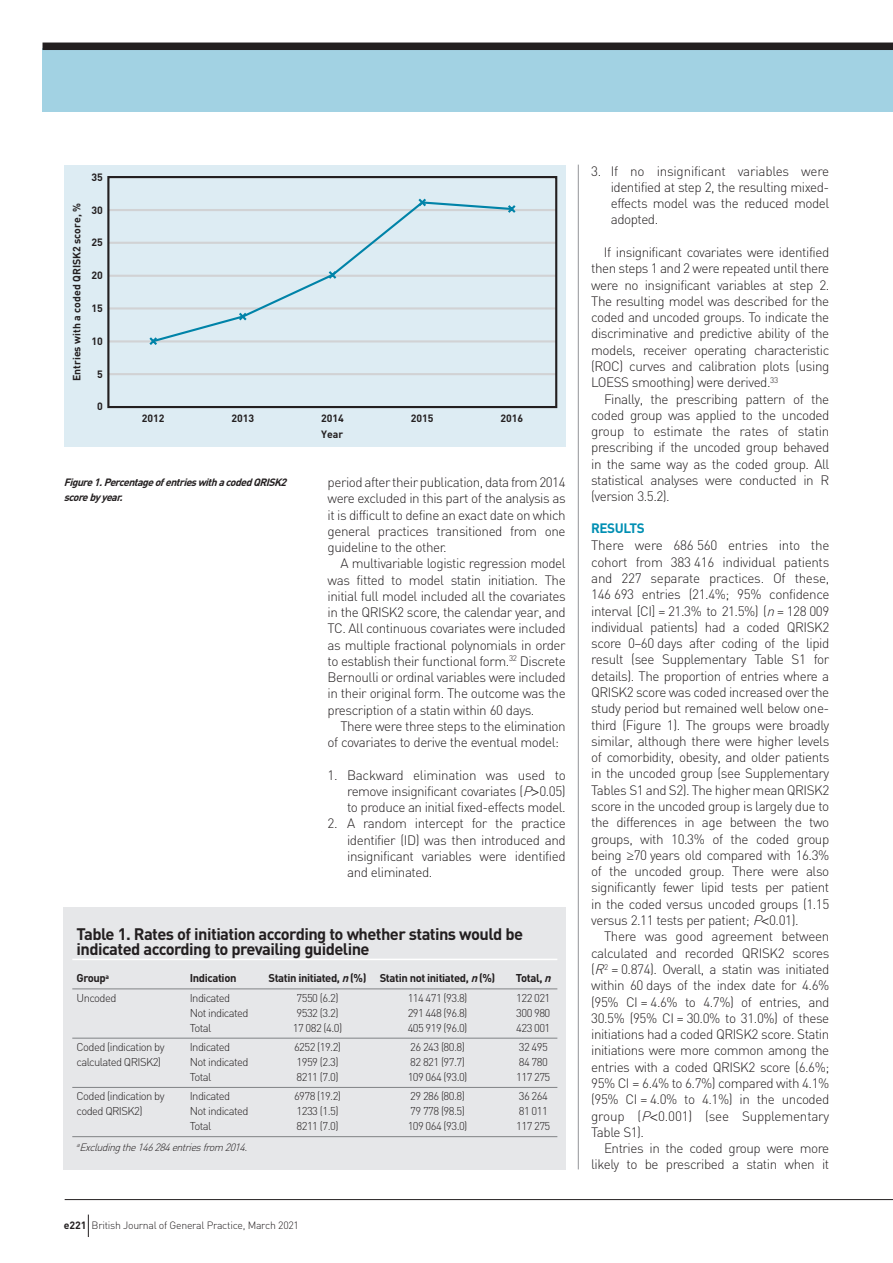
<style>
.page{position:relative;width:893px;height:1263px;background:#fff}
.page>*{position:absolute;margin:0;border:0;box-sizing:border-box;transform-origin:0 0}
.t1{font:700 16.5px/15px "DIN";letter-spacing:-.035em;color:#231f20}
.t2{font:300 13.5px/16.4px "DIN";letter-spacing:-.035em;color:#231f20;text-align:justify}
.t3{font:700 13.5px "DIN";letter-spacing:-.035em;color:#008fb3}
.t4{font:300 11.25px "DIN";letter-spacing:-.05em;color:#231f20}
.t5{font:700 11.25px "DIN";letter-spacing:-.035em;color:#231f20}
.t6{font:700 10.5px "DIN";color:#231f20}
.t7{font:italic 700 10.5px/15px "DIN";color:#231f20}
.t8{font:300 10.5px "DIN";letter-spacing:-.025em;color:#231f20}
.t9{font:italic 300 10.5px "DIN";color:#231f20}
.s1{font-style:italic}
.s2{font-family:"Helvetica"}
.s3{font-weight:700}
</style>
<div class="page">
<div style="left:43px;top:48px;width:850px;height:64px;background:#a2d2e3"></div>
<div style="left:43px;top:43px;width:850px;height:7px;background:#231f20"></div>
<hr style="left:578px;top:165px;width:1px;height:1004px;background:#939598">
<div style="left:64px;top:165px;width:502px;height:281px;background:#ddecf3"></div>
<hr style="left:108px;top:373px;width:448px;height:2px;background:#d1d2d4">
<hr style="left:108px;top:340px;width:448px;height:2px;background:#d1d2d4">
<hr style="left:108px;top:307px;width:448px;height:2px;background:#d1d2d4">
<hr style="left:108px;top:275px;width:448px;height:2px;background:#d1d2d4">
<hr style="left:108px;top:242px;width:448px;height:2px;background:#d1d2d4">
<hr style="left:108px;top:209px;width:448px;height:2px;background:#d1d2d4">
<div style="left:107px;top:176px;width:450px;height:232px;border:2px solid #231f20"></div>
<svg style="left:147px;top:198px;width:371px;height:147px"></svg>
<div style="left:64px;top:907px;width:502px;height:262px;background:#e6e7e9"></div>
<hr style="left:72px;top:959px;width:485px;height:1px;background:#fff">
<hr style="left:72px;top:988px;width:485px;height:1px;background:#808285">
<hr style="left:72px;top:1038px;width:485px;height:1px;background:#808285">
<hr style="left:72px;top:1087px;width:485px;height:1px;background:#808285">
<hr style="left:72px;top:1136px;width:485px;height:1px;background:#808285">
<svg style="left:88px;top:1214px;width:1px;height:23px"></svg>
<hr style="left:65px;top:1199px;width:828px;height:1px;background:#231f20">
<p class="t6" style="left:70px;top:381px;width:179px;rotate:-90deg">Entries with a coded QRISK2 score, %</p>
<p class="t6" style="left:92px;top:170px;width:13px">35</p>
<p class="t6" style="left:92px;top:203px;width:13px">30</p>
<p class="t6" style="left:92px;top:236px;width:13px">25</p>
<p class="t6" style="left:92px;top:268px;width:13px">20</p>
<p class="t6" style="left:92px;top:301px;width:13px">15</p>
<p class="t6" style="left:92px;top:334px;width:13px">10</p>
<p class="t6" style="left:97px;top:367px;width:7px">5</p>
<p class="t6" style="left:97px;top:400px;width:7px">0</p>
<p class="t6" style="left:142px;top:411px;width:24px">2012</p>
<p class="t6" style="left:231px;top:411px;width:24px">2013</p>
<p class="t6" style="left:321px;top:411px;width:24px">2014</p>
<p class="t6" style="left:411px;top:411px;width:24px">2015</p>
<p class="t6" style="left:500px;top:411px;width:24px">2016</p>
<p class="t6" style="left:321px;top:427px;width:24px">Year</p>
<p class="t7" style="left:64px;top:474px;width:227px">Figure1.PercentageofentrieswithacodedQRISK2 scoreby year.</p>
<p class="t2" style="left:328px;top:474px;width:240px">period after their publication, data from 2014 were excluded in this part of the analysis as it is difficult to define an exact date on which general practices transitioned from one guideline to the other.</p>
<p class="t2" style="left:328px;top:555px;width:240px;text-indent:13px">A multivariable logistic regression model was fitted to model statin initiation. The initial full model included all the covariates in the QRISK2 score, the calendar year, and TC. All continuous covariates were included as multiple fractional polynomials in order to establish their functional form.<sup>32</sup> Discrete Bernoulli or ordinal variables were included in their original form. The outcome was the prescription of a statin within 60 days.</p>
<p class="t2" style="left:328px;top:718px;width:240px;text-indent:13px">There were three steps to the elimination of covariates to derive the eventual model:</p>
<p class="t2" style="left:347px;top:766px;width:220px;text-indent:-19px">1. Backward elimination was used to remove insignificant covariates (<span class="s1">P</span><span class="s2">&gt;</span>0.05) to produce an initial fixed-effects model.</p>
<p class="t2" style="left:347px;top:815px;width:220px;text-indent:-19px">2. A random intercept for the practice identifier (ID) was then introduced and insignificant variables were identified and eliminated.</p>
<p class="t1" style="left:77px;top:925px;width:448px">Table 1. Rates of initiation according to whether statins would be indicated according to prevailing guideline</p>
<p class="t5" style="left:77px;top:971px;width:34px">Group<sup>a</sup></p>
<p class="t5" style="left:190px;top:971px;width:48px">Indication</p>
<p class="t5" style="left:268px;top:971px;width:228px">Statin initiated, <span class="s1">n</span>(%) Statin not initiated, <span class="s1">n</span>(%)</p>
<p class="t5" style="left:516px;top:971px;width:40px">Total, <span class="s1">n</span></p>
<p class="t4" style="left:77px;top:990px;width:41px">Uncoded</p>
<p class="t4" style="left:190px;top:990px;width:42px">Indicated</p>
<p class="t4" style="left:297px;top:990px;width:43px">7550 (6.2)</p>
<p class="t4" style="left:408px;top:990px;width:61px">114 471 (93.8)</p>
<p class="t4" style="left:516px;top:990px;width:36px">122 021</p>
<p class="t4" style="left:190px;top:1005px;width:60px">Not indicated</p>
<p class="t4" style="left:297px;top:1005px;width:43px">9532 (3.2)</p>
<p class="t4" style="left:408px;top:1005px;width:61px">291 448 (96.8)</p>
<p class="t4" style="left:516px;top:1005px;width:36px">300 980</p>
<p class="t4" style="left:190px;top:1020px;width:23px">Total</p>
<p class="t4" style="left:293px;top:1020px;width:51px">17 082 (4.0)</p>
<p class="t4" style="left:408px;top:1020px;width:61px">405 919 (96.0)</p>
<p class="t4" style="left:516px;top:1020px;width:36px">423 001</p>
<p class="t4" style="left:77px;top:1040px;width:90px">Coded (indication by</p>
<p class="t4" style="left:190px;top:1040px;width:42px">Indicated</p>
<p class="t4" style="left:294px;top:1040px;width:49px">6252 (19.2)</p>
<p class="t4" style="left:410px;top:1040px;width:56px">26 243 (80.8)</p>
<p class="t4" style="left:519px;top:1040px;width:30px">32 495</p>
<p class="t4" style="left:77px;top:1055px;width:86px">calculated QRISK2)</p>
<p class="t4" style="left:190px;top:1055px;width:60px">Not indicated</p>
<p class="t4" style="left:297px;top:1055px;width:43px">1959 (2.3)</p>
<p class="t4" style="left:410px;top:1055px;width:56px">82 821 (97.7)</p>
<p class="t4" style="left:519px;top:1055px;width:30px">84 780</p>
<p class="t4" style="left:190px;top:1070px;width:23px">Total</p>
<p class="t4" style="left:297px;top:1070px;width:43px">8211 (7.0)</p>
<p class="t4" style="left:408px;top:1070px;width:61px">109 064 (93.0)</p>
<p class="t4" style="left:516px;top:1070px;width:36px">117 275</p>
<p class="t4" style="left:77px;top:1089px;width:90px">Coded (indication by</p>
<p class="t4" style="left:190px;top:1089px;width:42px">Indicated</p>
<p class="t4" style="left:294px;top:1089px;width:49px">6978 (19.2)</p>
<p class="t4" style="left:410px;top:1089px;width:56px">29 286 (80.8)</p>
<p class="t4" style="left:519px;top:1089px;width:30px">36 264</p>
<p class="t4" style="left:77px;top:1104px;width:68px">coded QRISK2)</p>
<p class="t4" style="left:190px;top:1104px;width:60px">Not indicated</p>
<p class="t4" style="left:297px;top:1104px;width:43px">1233 (1.5)</p>
<p class="t4" style="left:410px;top:1104px;width:56px">79 778 (98.5)</p>
<p class="t4" style="left:519px;top:1104px;width:30px">81 011</p>
<p class="t4" style="left:190px;top:1119px;width:23px">Total</p>
<p class="t4" style="left:297px;top:1119px;width:43px">8211 (7.0)</p>
<p class="t4" style="left:408px;top:1119px;width:61px">109 064 (93.0)</p>
<p class="t4" style="left:516px;top:1119px;width:36px">117 275</p>
<p class="t9" style="left:77px;top:1140px;width:176px"><sup>a</sup>Excludingthe146 284entriesfrom 2014.</p>
<p class="t8" style="left:64px;top:1219px;width:237px"><span class="s3">e221</span> British Journal of General Practice, March 2021</p>
<p class="t2" style="left:611px;top:162px;width:220px;text-indent:-19px">3. If no insignificant variables were identified at step 2, the resulting mixed&shy;effects model was the reduced model adopted.</p>
<p class="t2" style="left:591px;top:244px;width:240px;text-indent:13px">If insignificant covariates were identified then steps 1 and 2 were repeated until there were no insignificant variables at step 2.<br>The resulting model was described for the coded and uncoded groups. To indicate the discriminative and predictive ability of the models, receiver operating characteristic (ROC) curves and calibration plots (using LOESS smoothing) were derived.<sup>33</sup></p>
<p class="t2" style="left:591px;top:390px;width:240px;text-indent:13px">Finally, the prescribing pattern of the coded group was applied to the uncoded group to estimate the rates of statin prescribing if the uncoded group behaved in the same way as the coded group. All statistical analyses were conducted in R (version 3.5.2).</p>
<p class="t3" style="left:591px;top:519px;width:55px">RESULTS</p>
<p class="t2" style="left:591px;top:537px;width:240px">There were 686 560 entries into the cohort from 383 416 individual patients and 227 separate practices. Of these, 146 693 entries (21.4%; 95% confidence interval [CI] = 21.3% to 21.5%) (<span class="s1">n</span>= 128 009 individual patients) had a coded QRISK2 score 0–60 days after coding of the lipid result (see Supplementary Table S1 for details). The proportion of entries where a QRISK2 score was coded increased over the study period but remained well below one&shy;third (Figure 1). The groups were broadly similar, although there were higher levels of comorbidity, obesity, and older patients in the uncoded group (see Supplementary Tables S1 and S2). The higher mean QRISK2 score in the uncoded group is largely due to the differences in age between the two groups, with 10.3% of the coded group being <span class="s2">≥</span>70 years old compared with 16.3% of the uncoded group. There were also significantly fewer lipid tests per patient in the coded versus uncoded groups (1.15 versus 2.11 tests per patient; <span class="s1">P</span><span class="s2">&lt;</span>0.01).</p>
<p class="t2" style="left:591px;top:928px;width:240px;text-indent:13px">There was good agreement between calculated and recorded QRISK2 scores (<span class="s1">R</span><sup>2</sup> = 0.874). Overall, a statin was initiated within 60 days of the index date for 4.6% (95% CI = 4.6% to 4.7%) of entries, and 30.5% (95% CI = 30.0% to 31.0%) of these initiations had a coded QRISK2 score. Statin initiations were more common among the entries with a coded QRISK2 score (6.6%; 95% CI = 6.4% to 6.7%) compared with 4.1% (95% CI = 4.0% to 4.1%) in the uncoded group (<span class="s1">P</span><span class="s2">&lt;</span>0.001) (see Supplementary Table S1).</p>
<p class="t2" style="left:591px;top:1140px;width:240px;text-align:right">Entries in the coded group were more likely to be prescribed a statin when it</p>
</div>
